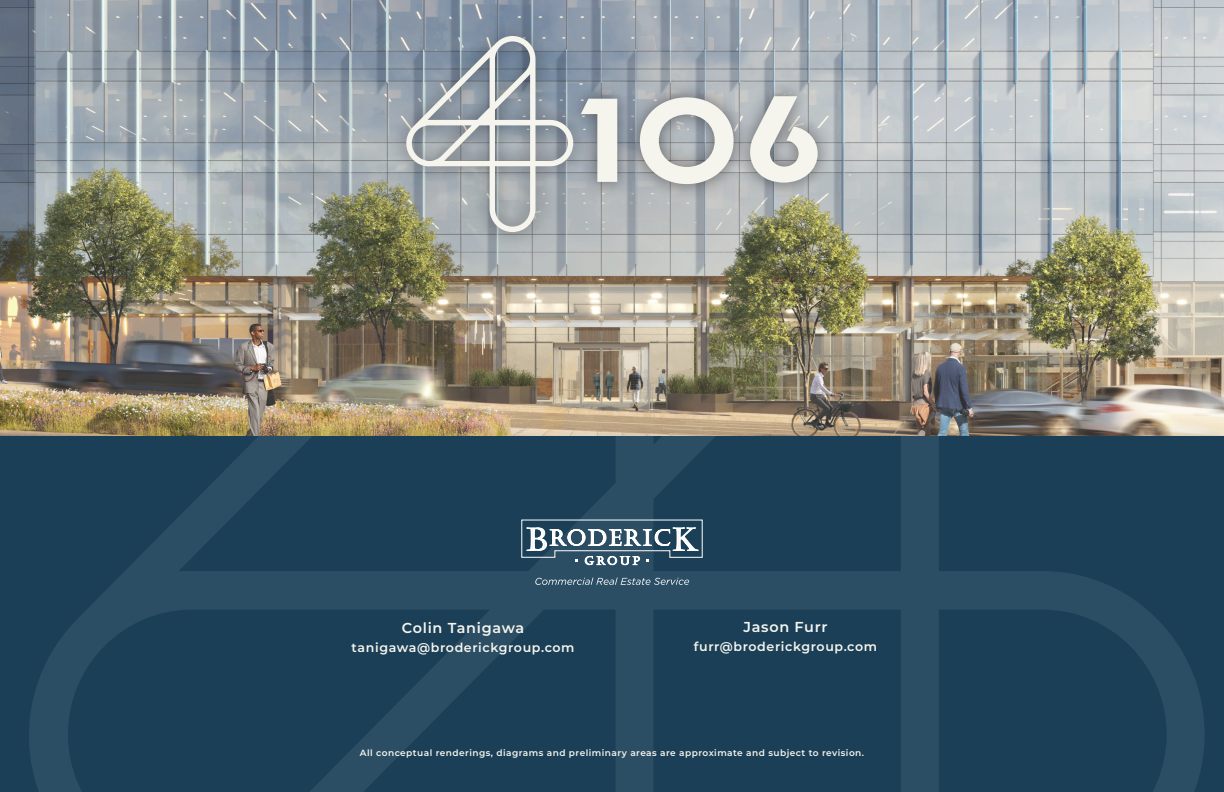
<style>
.page{position:relative;width:1224px;height:792px;background:#fff}
.page>*{position:absolute;margin:0;border:0;box-sizing:border-box;transform-origin:0 0}
.t1{font:600 14.4px "Montserrat";letter-spacing:.05em;color:#f5f5ee}
.t2{font:600 12.6px "Montserrat";letter-spacing:.05em;color:#f5f5ee}
.t3{font:600 9px "Montserrat";letter-spacing:.05em;color:#f5f5ee}
</style>
<div class="page">
<img style="left:0;top:0;width:1224px;height:420px">
<div style="left:0;top:420px;width:1224px;height:372px;background:#231f20;opacity:.2"></div>
<div style="left:0;top:436px;width:1224px;height:356px;background:#1b3f57"></div>
<svg style="left:29px;top:436px;width:1175px;height:356px"></svg>
<svg style="left:521px;top:520px;width:182px;height:45px"></svg>
<svg style="left:535px;top:578px;width:154px;height:7px"></svg>
<div style="left:566px;top:80px;width:268px;height:121px;background:#231f20;opacity:.55"></div>
<svg style="left:640px;top:97px;width:94px;height:87px"></svg>
<svg style="left:750px;top:96px;width:68px;height:87px"></svg>
<svg style="left:590px;top:99px;width:27px;height:83px"></svg>
<div style="left:390px;top:20px;width:200px;height:228px;background:#231f20;opacity:.55"></div>
<svg style="left:404px;top:36px;width:169px;height:196px"></svg>
<p class="t1" style="left:402px;top:617px;width:124px">Colin Tanigawa</p>
<p class="t2" style="left:352px;top:638px;width:224px">tanigawa@broderickgroup.com</p>
<p class="t1" style="left:743px;top:617px;width:86px">Jason Furr</p>
<p class="t2" style="left:694px;top:638px;width:185px">furr@broderickgroup.com</p>
<p class="t3" style="left:360px;top:746px;width:506px">All conceptual renderings, diagrams and preliminary areas are approximate and subject to revision.</p>
</div>
